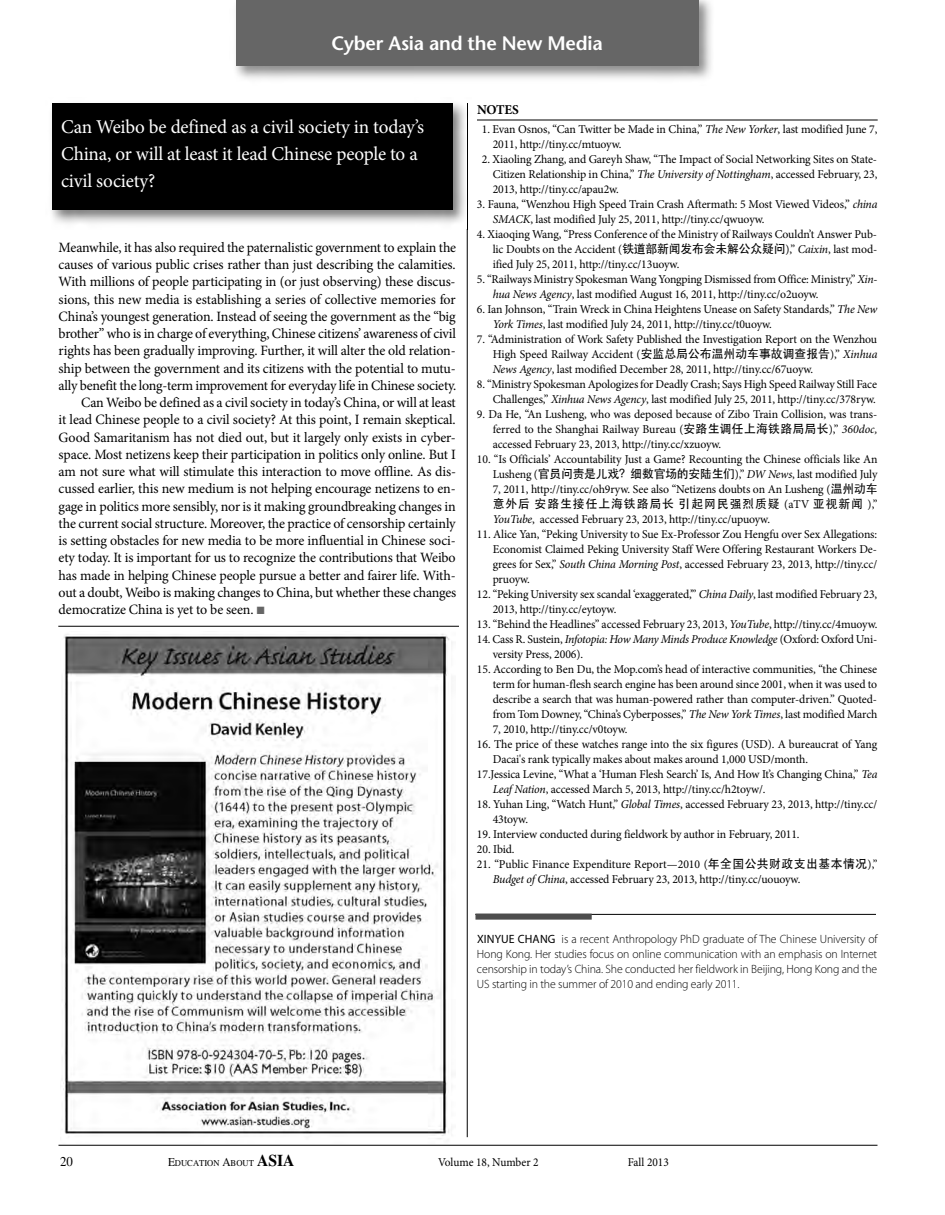
<style>
.page{position:relative;width:945px;height:1215px;background:#fff}
.page>*{position:absolute;margin:0;border:0;box-sizing:border-box;transform-origin:0 0}
.t1{font:19.5px/27px "Minion Pro";letter-spacing:-.01em;color:#fff}
.t2{font:600 19.5px "Stone Sans";letter-spacing:-.01em;color:#fff}
.t3{font:14.25px "Minion Pro";letter-spacing:-.01em;color:#000}
.t4{font:700 13.5px "Minion Pro";letter-spacing:-.015em;color:#000}
.t5{font:13.5px "EAA Times";color:#000;scale:.95 1}
.t6{font:12px/15px "Minion Pro";letter-spacing:-.01em;color:#000}
.t7{font:300 12px/15px "Myriad Pro";letter-spacing:-.01em;color:#000;text-align:justify}
.t8{font:12px "ST Heiti";letter-spacing:.085em;color:#000}
.t9{font:12px "Minion Pro";letter-spacing:-.01em;color:#000;scale:.95 1}
.t10{font:9px "EAA Times";color:#000;scale:.95 1}
.s1{color:#666}
.s2{font-style:italic}
.s3{font-family:"ST Heiti"}
.s4{font-family:"Minion Pro"}
.s5{font-weight:400}
.s6{font-size:12px}
.s7{font-weight:700;font-size:16.5px}
</style>
<div class="page">
<hr style="left:467px;top:103px;width:1px;height:1034px;background:#000">
<hr style="left:58px;top:1145px;width:820px;height:1px;background:#000">
<img style="left:236px;top:0;width:475px;height:79px">
<div style="left:236px;top:0;width:462px;height:66px;background:#666"></div>
<img style="left:63px;top:634px;width:390px;height:505px">
<img style="left:51px;top:103px;width:415px;height:121px">
<div style="left:52px;top:104px;width:400px;height:106px;background:#000"></div>
<hr style="left:475px;top:914px;width:401px;height:1px;background:#000">
<hr style="left:477px;top:120px;width:401px;height:1px;background:#000">
<hr style="left:58px;top:626px;width:401px;height:1px;background:#000">
<div style="left:475px;top:914px;width:117px;height:6px;background:#4d4d4d"></div>
<h1 class="t2" style="left:332px;top:35px;width:273px">Cyber Asia and the New Media</h1>
<h1 class="t1" style="left:61px;top:115px;width:365px">Can Weibo be defined as a civil society in today’s<br>China, or will at least it lead Chinese people to a civil society?</h1>
<p class="t3" style="left:59px;top:242px;width:399px">Meanwhile, it has also required the paternalistic government to explain the</p>
<p class="t3" style="left:59px;top:259px;width:399px">causes of various public crises rather than just describing the calamities.</p>
<p class="t3" style="left:59px;top:276px;width:398px">With millions of people participating in (or just observing) these discus-</p>
<p class="t3" style="left:59px;top:294px;width:399px">sions, this new media is establishing a series of collective memories for</p>
<p class="t3" style="left:59px;top:311px;width:399px">China’s youngest generation. Instead of seeing the government as the “big</p>
<p class="t3" style="left:59px;top:328px;width:399px">brother” who is in charge of everything, Chinese citizens’ awareness of civil</p>
<p class="t3" style="left:59px;top:345px;width:398px">rights has been gradually improving. Further, it will alter the old relation-</p>
<p class="t3" style="left:59px;top:363px;width:399px">ship between the government and its citizens with the potential to mutu-</p>
<p class="t3" style="left:59px;top:380px;width:399px">ally benefit the long-term improvement for everyday life in Chinese society.</p>
<p class="t3" style="left:81px;top:397px;width:376px">Can Weibo be defined as a civil society in today’s China, or will at least</p>
<p class="t3" style="left:59px;top:414px;width:399px">it lead Chinese people to a civil society? At this point, I remain skeptical.</p>
<p class="t3" style="left:59px;top:432px;width:399px">Good Samaritanism has not died out, but it largely only exists in cyber-</p>
<p class="t3" style="left:59px;top:449px;width:399px">space. Most netizens keep their participation in politics only online. But I</p>
<p class="t3" style="left:59px;top:466px;width:399px">am not sure what will stimulate this interaction to move offline. As dis-</p>
<p class="t3" style="left:59px;top:483px;width:399px">cussed earlier, this new medium is not helping encourage netizens to en-</p>
<p class="t3" style="left:59px;top:501px;width:399px">gage in politics more sensibly, nor is it making groundbreaking changes in</p>
<p class="t3" style="left:59px;top:518px;width:399px">the current social structure. Moreover, the practice of censorship certainly</p>
<p class="t3" style="left:59px;top:535px;width:399px">is setting obstacles for new media to be more influential in Chinese soci-</p>
<p class="t3" style="left:59px;top:552px;width:399px">ety today. It is important for us to recognize the contributions that Weibo</p>
<p class="t3" style="left:59px;top:570px;width:399px">has made in helping Chinese people pursue a better and fairer life. With-</p>
<p class="t3" style="left:59px;top:587px;width:399px">out a doubt, Weibo is making changes to China, but whether these changes</p>
<p class="t3" style="left:59px;top:604px;width:207px">democratize China is yet to be seen. <span class="s1">■</span></p>
<p class="t4" style="left:477px;top:104px;width:43px">NOTES</p>
<p class="t6" style="left:493px;top:123px;width:386px;text-indent:-11px">1. Evan Osnos, “Can Twitter be Made in China,” <span class="s2">The New Yorker</span>, last modified June 7,<br>2011, http://tiny.cc/mtuoyw.</p>
<p class="t6" style="left:493px;top:153px;width:386px;text-align:justify;text-indent:-11px">2. Xiaoling Zhang, and Gareyh Shaw, “The Impact of Social Networking Sites on State-Citizen Relationship in China,” <span class="s2">The University of Nottingham</span>, accessed February, 23, 2013, http://tiny.cc/apau2w.</p>
<p class="t6" style="left:493px;top:198px;width:386px;text-indent:-16px">3. Fauna, “Wenzhou High Speed Train Crash Aftermath: 5 Most Viewed Videos,” <span class="s2">china<br>SMACK</span>, last modified July 25, 2011, http://tiny.cc/qwuoyw.</p>
<p class="t6" style="left:493px;top:228px;width:386px;text-align:justify;text-indent:-16px">4. Xiaoqing Wang, “Press Conference of the Ministry of Railways Couldn’t Answer Pub&shy;lic Doubts on the Accident (<span class="s3">铁道部新闻发布会未解公众疑问</span>),” <span class="s2">Caixin</span>, last mod&shy;ified July 25, 2011, http://tiny.cc/13uoyw.</p>
<p class="t6" style="left:493px;top:273px;width:386px;text-indent:-16px">5. “Railways Ministry Spokesman Wang Yongping Dismissed from Office: Ministry,” <span class="s2">Xin&shy;hua News Agency</span>, last modified August 16, 2011, http://tiny.cc/o2uoyw.</p>
<p class="t6" style="left:493px;top:303px;width:386px;text-indent:-16px">6. Ian Johnson, “Train Wreck in China Heightens Unease on Safety Standards,” <span class="s2">The New<br>York Times</span>, last modified July 24, 2011, http://tiny.cc/t0uoyw.</p>
<p class="t6" style="left:493px;top:333px;width:386px;text-align:justify;text-indent:-16px">7. “Administration of Work Safety Published the Investigation Report on the Wenzhou High Speed Railway Accident (<span class="s3">安监总局公布温州动车事故调查报告</span>),” <span class="s2">Xinhua News Agency</span>, last modified December 28, 2011, http://tiny.cc/67uoyw.</p>
<p class="t6" style="left:477px;top:378px;width:402px;text-align:right">8. “Ministry Spokesman Apologizes for Deadly Crash; Says High Speed Railway Still Face<br>Challenges,” <span class="s2">Xinhua News Agency</span>, last modified July 25, 2011, http://tiny.cc/378ryw.</p>
<p class="t6" style="left:493px;top:408px;width:386px;text-align:justify;text-indent:-16px">9. Da He, “An Lusheng, who was deposed because of Zibo Train Collision, was trans&shy;ferred to the Shanghai Railway Bureau (<span class="s3">安路生调任上海铁路局局长</span>),” <span class="s2">360doc, </span>accessed February 23, 2013, http://tiny.cc/xzuoyw.</p>
<p class="t6" style="left:493px;top:453px;width:386px;text-align:justify;text-indent:-16px">10. “Is Officials’ Accountability Just a Game? Recounting the Chinese officials like An Lusheng (<span class="s3">官员问责是儿戏？细数官场的安陆生们</span>),” <span class="s2">DW News</span>, last modified July 7, 2011, http://tiny.cc/oh9ryw. See also “Netizens doubts on An Lusheng (<span class="s3">温州动车</span></p>
<p class="t8" style="left:493px;top:498px;width:386px">意外后安路生接任上海铁路局长引起网民强烈质疑 <span class="s4">(aTV</span> 亚视新闻 <span class="s4">),”</span></p>
<p class="t6" style="left:493px;top:513px;width:279px"><span class="s2">YouTube</span>, accessed February 23, 2013, http://tiny.cc/upuoyw.</p>
<p class="t6" style="left:493px;top:528px;width:386px;text-align:justify;text-indent:-16px">11. Alice Yan, “Peking University to Sue Ex-Professor Zou Hengfu over Sex Allegations:<br>Economist Claimed Peking University Staff Were Offering Restaurant Workers De&shy;grees for Sex,” <span class="s2">South China Morning Post</span>, accessed February 23, 2013, http://tiny.cc/ pruoyw.</p>
<p class="t6" style="left:493px;top:588px;width:386px;text-indent:-16px">12. “Peking University sex scandal ‘exaggerated,’” <span class="s2">China Daily</span>, last modified February 23,<br>2013, http://tiny.cc/eytoyw.</p>
<p class="t6" style="left:477px;top:618px;width:402px">13. “Behind the Headlines” accessed February 23, 2013, <span class="s2">YouTube</span>, http://tiny.cc/4muoyw.</p>
<p class="t6" style="left:493px;top:633px;width:386px;text-indent:-16px">14. Cass R. Sustein, <span class="s2">Infotopia: How Many Minds Produce Knowledge</span> (Oxford: Oxford Uni&shy;versity Press, 2006).</p>
<p class="t6" style="left:493px;top:663px;width:386px;text-align:justify;text-indent:-16px">15. According to Ben Du, the Mop.com’s head of interactive communities, “the Chinese term for human-flesh search engine has been around since 2001, when it was used to describe a search that was human-powered rather than computer-driven.” Quoted&shy;from Tom Downey, “China’s Cyberposses,” <span class="s2">The New York Times</span>, last modified March 7, 2010, http://tiny.cc/v0toyw.</p>
<p class="t6" style="left:477px;top:738px;width:402px">16. The price of these watches range into the six figures (USD). A bureaucrat of Yang</p>
<p class="t6" style="left:493px;top:753px;width:317px">Dacai's rank typically makes about makes around 1,000 USD/month.</p>
<p class="t6" style="left:477px;top:768px;width:402px">17.Jessica Levine, “What a ‘Human Flesh Search’ Is, And How It’s Changing China,” <span class="s2">Tea</span></p>
<p class="t6" style="left:493px;top:783px;width:274px"><span class="s2">Leaf Nation</span>, accessed March 5, 2013, http://tiny.cc/h2toyw/.</p>
<p class="t6" style="left:493px;top:798px;width:386px;text-indent:-16px">18. Yuhan Ling, “Watch Hunt,” <span class="s2">Global Times</span>, accessed February 23, 2013, http://tiny.cc/<br>43toyw.</p>
<p class="t6" style="left:477px;top:828px;width:324px">19. Interview conducted during fieldwork by author in February, 2011.</p>
<p class="t6" style="left:477px;top:843px;width:39px">20. Ibid.</p>
<p class="t6" style="left:493px;top:858px;width:386px;text-indent:-16px">21. “Public Finance Expenditure Report—2010 (<span class="s3">年全国公共财政支出基本情况</span>),”<br><span class="s2">Budget of China</span>, accessed February 23, 2013, http://tiny.cc/uouoyw.</p>
<p class="t7" style="left:477px;top:933px;width:402px"><span class="s5">XINYUE CHaNG</span> is a recent Anthropology PhD graduate of The Chinese University of Hong Kong. Her studies focus on online communication with an emphasis on Internet censorship in today’s China. She conducted her fieldwork in Beijing, Hong Kong and the US starting in the summer of 2010 and ending early 2011.</p>
<p class="t5" style="left:60px;top:1157px;width:15px">20</p>
<p class="t10" style="left:168px;top:1160px;width:135px"><span class="s6">E</span>DUCATION <span class="s6">A</span>BOUT <span class="s7">ASIA</span></p>
<p class="t9" style="left:438px;top:1157px;width:107px">Volume 18, Number 2</p>
<p class="t9" style="left:628px;top:1157px;width:45px">Fall 2013</p>
</div>
